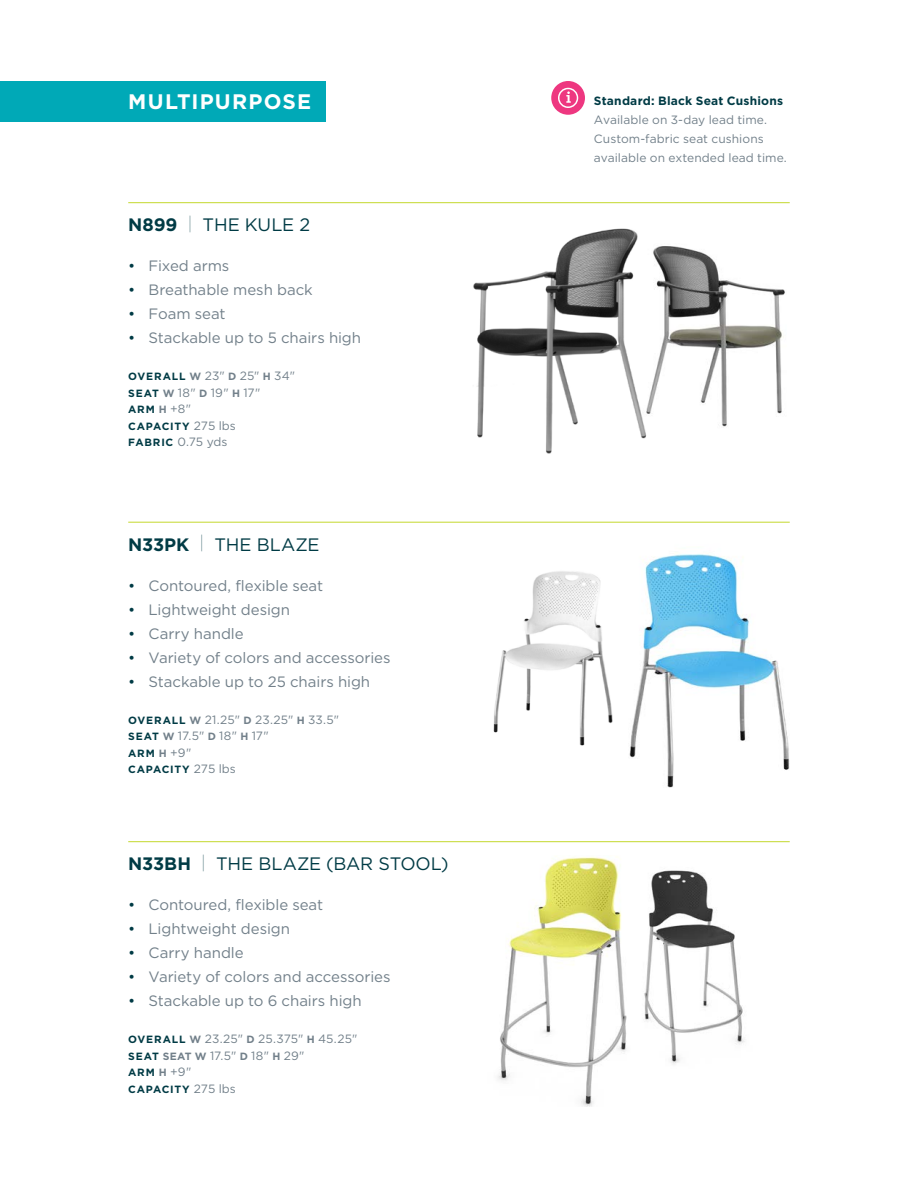
<style>
.page{position:relative;width:918px;height:1188px;background:#fff}
.page>*{position:absolute;margin:0;border:0;box-sizing:border-box;transform-origin:0 0}
.t1{font:700 21px "Gotham";letter-spacing:.055em;color:#fff}
.t2{font:18px "Gotham";letter-spacing:-.005em;color:#003b45}
.t3{font:15px "Gotham";letter-spacing:-.005em;color:#72808a}
.t4{font:12px/16.5px "Gotham";letter-spacing:.005em;color:#72808a}
.t5{font:700 12px "Gotham";letter-spacing:.015em;color:#003b45}
.t6{font:700 10.5px/16.5px "Gotham";letter-spacing:.07em;color:#003b45}
.s1{font-weight:700}
.s2{font-weight:100}
.s3{color:#003b45}
.s4{font-weight:700;font-size:10.5px;color:#003b45}
.s5{font-weight:700;font-size:10.5px}
.s6{color:#72808a}
.s7{font-weight:400;font-size:12px;color:#72808a}
</style>
<div class="page">
<div style="left:0;top:81px;width:325px;height:41px;background:#00a9b7"></div>
<hr style="left:128px;top:202px;width:662px;height:1px;background:#c4d82e">
<hr style="left:128px;top:522px;width:662px;height:1px;background:#c4d82e">
<hr style="left:128px;top:841px;width:662px;height:1px;background:#c4d82e">
<img style="left:658px;top:246px;width:127px;height:181px">
<img style="left:493px;top:571px;width:112px;height:175px">
<img style="left:666px;top:870px;width:79px;height:194px">
<img style="left:605px;top:554px;width:185px;height:234px">
<img style="left:498px;top:857px;width:168px;height:250px">
<div style="left:551px;top:81px;width:34px;height:34px;background:#ee3780;border-radius:50%"></div>
<svg style="left:558px;top:88px;width:20px;height:20px"></svg>
<img style="left:473px;top:228px;width:185px;height:226px">
<h1 class="t1" style="left:128px;top:89px;width:184px">MULTIPURPOSE</h1>
<p class="t2" style="left:128px;top:215px;width:183px"><span class="s1">N899</span> <span class="s2">|</span> THE KULE 2</p>
<p class="t3" style="left:128px;top:258px;width:103px"><span class="s3">•</span> Fixed arms</p>
<p class="t3" style="left:128px;top:282px;width:186px"><span class="s3">•</span> Breathable mesh back</p>
<p class="t3" style="left:128px;top:306px;width:99px"><span class="s3">•</span> Foam seat</p>
<p class="t3" style="left:128px;top:330px;width:234px"><span class="s3">•</span> Stackable up to 5 chairs high</p>
<p class="t4" style="left:128px;top:368px;width:168px"><span class="s4">OVERALL</span> <span class="s5">W</span> 23" <span class="s5">D</span> 25" <span class="s5">H</span> 34"<br><span class="s4">SEAT</span> <span class="s5">W</span> 18" <span class="s5">D</span> 19" <span class="s5">H</span> 17"</p>
<p class="t6" style="left:128px;top:401px;width:109px">ARM <span class="s6">H</span> <span class="s7">+8"<br></span>CAPACITY <span class="s7">275 lbs</span></p>
<p class="t4" style="left:128px;top:434px;width:101px"><span class="s4">FABRIC</span> 0.75 yds</p>
<p class="t2" style="left:128px;top:535px;width:193px"><span class="s1">N33PK</span> <span class="s2">|</span> THE BLAZE</p>
<p class="t3" style="left:128px;top:577px;width:196px"><span class="s3">•</span> Contoured, flexible seat</p>
<p class="t3" style="left:128px;top:601px;width:163px"><span class="s3">•</span> Lightweight design</p>
<p class="t3" style="left:128px;top:625px;width:117px"><span class="s3">•</span> Carry handle</p>
<p class="t3" style="left:128px;top:649px;width:264px"><span class="s3">•</span> Variety of colors and accessories</p>
<p class="t3" style="left:128px;top:673px;width:243px"><span class="s3">•</span> Stackable up to 25 chairs high</p>
<p class="t4" style="left:128px;top:711px;width:212px"><span class="s4">OVERALL</span> <span class="s5">W</span> 21.25" <span class="s5">D</span> 23.25" <span class="s5">H</span> 33.5"<br><span class="s4">SEAT</span> <span class="s5">W</span> 17.5" <span class="s5">D</span> 18" <span class="s5">H</span> 17"</p>
<p class="t6" style="left:128px;top:745px;width:109px">ARM <span class="s6">H</span> <span class="s7">+9"<br></span>CAPACITY <span class="s7">275 lbs</span></p>
<p class="t2" style="left:128px;top:854px;width:322px"><span class="s1">N33BH</span> <span class="s2">|</span> THE BLAZE (BAR STOOL)</p>
<p class="t3" style="left:128px;top:897px;width:196px"><span class="s3">•</span> Contoured, flexible seat</p>
<p class="t3" style="left:128px;top:921px;width:163px"><span class="s3">•</span> Lightweight design</p>
<p class="t3" style="left:128px;top:945px;width:117px"><span class="s3">•</span> Carry handle</p>
<p class="t3" style="left:128px;top:969px;width:264px"><span class="s3">•</span> Variety of colors and accessories</p>
<p class="t3" style="left:128px;top:993px;width:235px"><span class="s3">•</span> Stackable up to 6 chairs high</p>
<p class="t4" style="left:128px;top:1031px;width:231px"><span class="s4">OVERALL</span> <span class="s5">W</span> 23.25" <span class="s5">D</span> 25.375" <span class="s5">H</span> 45.25"<br><span class="s4">SEAT</span> <span class="s5">SEAT W</span> 17.5" <span class="s5">D</span> 18" <span class="s5">H</span> 29"</p>
<p class="t6" style="left:128px;top:1064px;width:109px">ARM <span class="s6">H</span> <span class="s7">+9"<br></span>CAPACITY <span class="s7">275 lbs</span></p>
<p class="t5" style="left:594px;top:93px;width:191px">Standard: Black Seat Cushions</p>
<p class="t4" style="left:594px;top:110px;width:194px;line-height:19.2px">Available on 3-day lead time.<br>Custom-fabric seat cushions available on extended lead time.</p>
</div>
